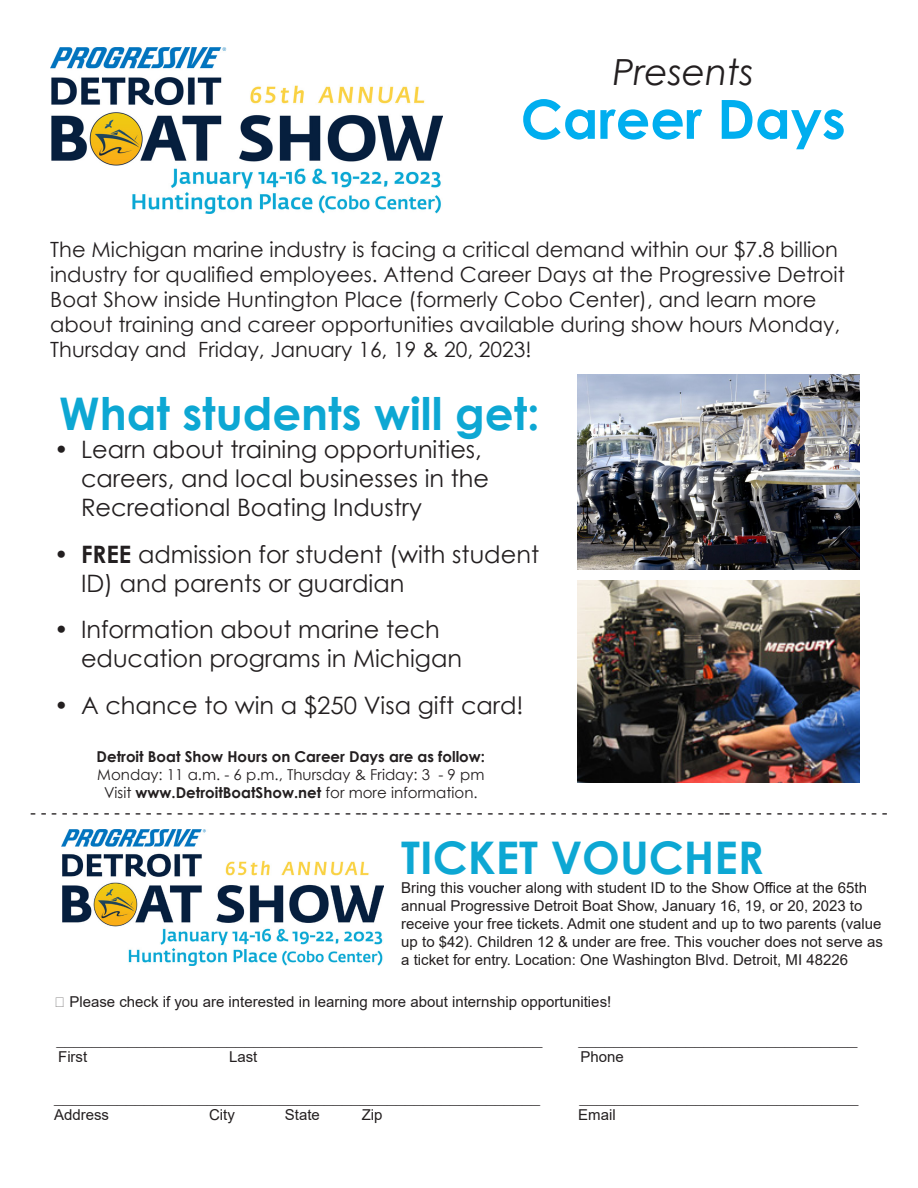
<style>
.page{position:relative;width:918px;height:1188px;background:#fff}
.page>*{position:absolute;margin:0;border:0;box-sizing:border-box;transform-origin:0 0}
.t1{font:700 54px "Century Gothic";color:#00aeef}
.t2{font:700 45px "Century Gothic";color:#0da7d3}
.t3{font:italic 36px "Century Gothic";color:#231f20}
.t4{font:24px/28.8px "Century Gothic";color:#231f20}
.t5{font:21px/25.2px "Century Gothic";color:#231f20}
.t6{font:18px "Times New Roman";color:#231f20}
.t7{font:15px/18px "Arial";color:#231f20}
.t8{font:700 15px/18px "Century Gothic";color:#231f20}
.t9{font:15px "Century Gothic";color:#231f20}
.s1{font-weight:700}
.s2{font-weight:400}
</style>
<div class="page">
<img style="left:578px;top:374px;width:282px;height:196px">
<img style="left:578px;top:581px;width:282px;height:202px">
<img style="left:50px;top:48px;width:392px;height:166px">
<img style="left:61px;top:830px;width:323px;height:136px">
<p class="t3" style="left:613px;top:47px;width:143px">Presents</p>
<p class="t1" style="left:521px;top:78px;width:327px">Career Days</p>
<p class="t5" style="left:50px;top:236px;width:796px">The Michigan marine industry is facing a critical demand within our $7.8 billion industry for qualified employees. Attend Career Days at the Progressive Detroit Boat Show inside Huntington Place (formerly Cobo Center), and learn more about training and career opportunities available during show hours Monday, Thursday and Friday, January 16, 19 &amp; 20, 2023!</p>
<p class="t2" style="left:59px;top:379px;width:482px">What students will get:</p>
<p class="t4" style="left:81px;top:435px;width:410px;text-indent:-27px">• Learn about training opportunities, careers, and local businesses in the<br>Recreational Boating Industry</p>
<p class="t4" style="left:81px;top:539px;width:460px;text-indent:-27px"><span class="s1">• FREE</span> admission for student (with student<br>ID) and parents or guardian</p>
<p class="t4" style="left:81px;top:615px;width:383px;text-indent:-27px">• Information about marine tech education programs in Michigan</p>
<p class="t4" style="left:54px;top:691px;width:471px">• A chance to win a $250 Visa gift card!</p>
<p class="t8" style="left:97px;top:747px;width:390px">Detroit Boat Show Hours on Career Days are as follow:<br><span class="s2">Monday: 11 a.m. - 6 p.m., Thursday &amp; Friday: 3 - 9 pm</span></p>
<p class="t9" style="left:104px;top:782px;width:375px">Visit <span class="s1">www.DetroitBoatShow.net</span> for more information.</p>
<p class="t6" style="left:30px;top:799px;width:859px">- - - - - - - - - - - - - - - - - - - - - - - - - - - - - - - -- - - - - - - - - - - - - - - - - - - - - - - - - - - - - - - - - - -- - - - - - - - - - - - - - - -</p>
<p class="t2" style="left:401px;top:823px;width:364px">TICKET VOUCHER</p>
<p class="t7" style="left:401px;top:879px;width:483px">Bring this voucher along with student ID to the Show Office at the 65th annual Progressive Detroit Boat Show, January 16, 19, or 20, 2023 to receive your free tickets. Admit one student and up to two parents (value up to $42). Children 12 &amp; under are free. This voucher does not serve as a ticket for entry. Location: One Washington Blvd. Detroit, MI 48226</p>
<p class="t7" style="left:69px;top:992px;width:543px">Please check if you are interested in learning more about internship opportunities!</p>
<p class="t6" style="left:56px;top:1025px;width:488px">______________________________________________________</p>
<p class="t7" style="left:58px;top:1048px;width:31px">First</p>
<p class="t7" style="left:229px;top:1048px;width:30px">Last</p>
<p class="t6" style="left:54px;top:1083px;width:487px">______________________________________________________</p>
<p class="t7" style="left:54px;top:1105px;width:57px">Address</p>
<p class="t7" style="left:209px;top:1105px;width:27px">City</p>
<p class="t7" style="left:285px;top:1105px;width:37px">State</p>
<p class="t7" style="left:362px;top:1105px;width:22px">Zip</p>
<p class="t6" style="left:578px;top:1025px;width:281px">_______________________________</p>
<p class="t7" style="left:581px;top:1048px;width:45px">Phone</p>
<p class="t6" style="left:580px;top:1083px;width:281px">_______________________________</p>
<p class="t7" style="left:578px;top:1105px;width:39px">Email</p>
</div>
